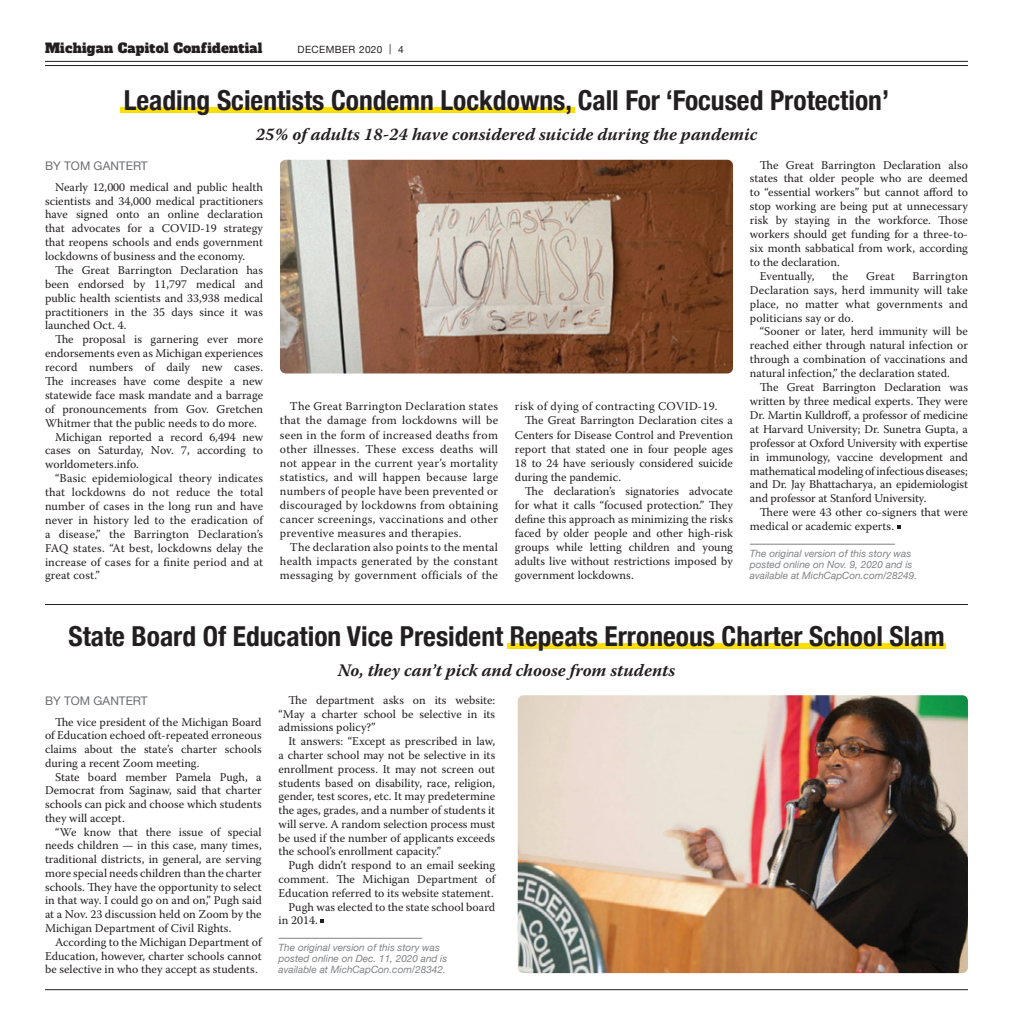
<style>
.page{position:relative;width:1013px;height:1035px;background:#fff}
.page>*{position:absolute;margin:0;border:0;box-sizing:border-box;transform-origin:0 0}
._2009HeadlineSUBZuri{font:700 condensed 27.5px "Helvetica Neue";color:#231f20}
.Subtitle{font:italic 700 17.5px "Warnock Pro";color:#231f20}
.t1{font:13.12px "Alfa Slab One";letter-spacing:.02em;color:#231f20}
.MainBody{font:11.88px/13.9px "Warnock Pro";color:#231f20;text-align:justify}
.MainBody-2{font:11.88px "Warnock Pro";letter-spacing:.02em;color:#231f20}
.Author{font:11.88px "Helvetica Neue";color:#6c6d70}
.Body-End{font:italic 10px/11.4px "Helvetica Neue";color:#808285}
.t2{font:10px "Helvetica Neue";letter-spacing:.04em;color:#231f20}
</style>
<div class="page">
<hr style="left:45px;top:61px;width:923px;height:1px;background:#231f20">
<hr style="left:45px;top:65px;width:923px;height:1px;background:#231f20">
<hr style="left:45px;top:989px;width:923px;height:1px;background:#231f20">
<div style="left:121px;top:107px;width:454px;height:6px;background:#ffdf01"></div>
<hr style="left:750px;top:544px;width:144px;height:1px;background:#808285">
<svg style="left:897px;top:525px;width:3px;height:4px"></svg>
<img style="left:518px;top:695px;width:450px;height:278px">
<img style="left:280px;top:160px;width:453px;height:213px">
<hr style="left:45px;top:604px;width:923px;height:1px;background:#231f20">
<hr style="left:278px;top:938px;width:144px;height:1px;background:#808285">
<svg style="left:320px;top:920px;width:4px;height:3px"></svg>
<div style="left:507px;top:643px;width:439px;height:6px;background:#ffdf01"></div>
<p class="t1" style="left:45px;top:37px;width:219px">Michigan Capitol Confidential</p>
<p class="t2" style="left:298px;top:42px;width:108px">DECEMBER 2020 | 4</p>
<p class="_2009HeadlineSUBZuri" style="left:124px;top:78px;width:766px">Leading Scientists Condemn Lockdowns, Call For ‘Focused Protection’</p>
<p class="Subtitle" style="left:256px;top:124px;width:503px">25% of adults 18-24 have considered suicide during the pandemic</p>
<p class="Author" style="left:45px;top:157px;width:104px">BY TOM GANTERT</p>
<p class="MainBody" style="left:45px;top:180px;width:219px;text-indent:10px">Nearly 12,000 medical and public health scientists and 34,000 medical practitioners have signed onto an online declaration that advocates for a COVID-19 strategy that reopens schools and ends government lockdowns of business and the economy.</p>
<p class="MainBody" style="left:45px;top:263px;width:219px;text-indent:10px">The Great Barrington Declaration has been endorsed by 11,797 medical and public health scientists and 33,938 medical practitioners in the 35 days since it was launched Oct. 4.</p>
<p class="MainBody" style="left:45px;top:332px;width:219px;text-indent:10px">The proposal is garnering ever more endorsements even as Michigan experiences record numbers of daily new cases.<br>The increases have come despite a new statewide face mask mandate and a barrage of pronouncements from Gov. Gretchen Whitmer that the public needs to do more.</p>
<p class="MainBody" style="left:45px;top:430px;width:219px;text-indent:10px">Michigan reported a record 6,494 new cases on Saturday, Nov. 7, according to worldometers.info.</p>
<p class="MainBody" style="left:45px;top:471px;width:220px;text-indent:10px">“Basic epidemiological theory indicates that lockdowns do not reduce the total number of cases in the long run and have never in history led to the eradication of a disease,” the Barrington Declaration’s FAQ states. “At best, lockdowns delay the increase of cases for a finite period and at great cost.”</p>
<p class="MainBody" style="left:750px;top:158px;width:220px;text-indent:10px">The Great Barrington Declaration also states that older people who are deemed to “essential workers” but cannot afford to stop working are being put at unnecessary risk by staying in the workforce. Those workers should get funding for a three-to&shy;six month sabbatical from work, according to the declaration.</p>
<p class="MainBody" style="left:760px;top:269px;width:56px">Eventually,</p>
<p class="MainBody" style="left:832px;top:269px;width:18px">the</p>
<p class="MainBody" style="left:866px;top:269px;width:30px">Great</p>
<p class="MainBody" style="left:750px;top:269px;width:219px;text-indent:163px">Barrington Declaration says, herd immunity will take place, no matter what governments and politicians say or do.</p>
<p class="MainBody" style="left:750px;top:324px;width:219px;text-indent:10px">“Sooner or later, herd immunity will be reached either through natural infection or through a combination of vaccinations and natural infection,” the declaration stated.</p>
<p class="MainBody" style="left:750px;top:380px;width:219px;text-indent:10px">The Great Barrington Declaration was written by three medical experts. They were Dr. Martin Kulldroff, a professor of medicine at Harvard University; Dr. Sunetra Gupta, a professor at Oxford University with expertise in immunology, vaccine development and mathematical modeling of infectious diseases; and Dr. Jay Bhattacharya, an epidemiologist and professor at Stanford University.</p>
<p class="MainBody" style="left:750px;top:505px;width:219px;text-indent:10px">There were 43 other co-signers that were medical or academic experts.</p>
<p class="Body-End" style="left:750px;top:548px;width:169px">The original version of this story was posted online on Nov. 9, 2020 and is available at MichCapCon.com/28249.</p>
<p class="MainBody" style="left:280px;top:399px;width:219px;text-indent:10px">The Great Barrington Declaration states that the damage from lockdowns will be seen in the form of increased deaths from other illnesses. These excess deaths will not appear in the current year’s mortality statistics, and will happen because large numbers of people have been prevented or discouraged by lockdowns from obtaining cancer screenings, vaccinations and other preventive measures and therapies.</p>
<p class="MainBody" style="left:280px;top:540px;width:219px;text-indent:10px">The declaration also points to the mental health impacts generated by the constant messaging by government officials of the</p>
<p class="MainBody-2" style="left:515px;top:399px;width:204px">risk of dying of contracting COVID-19.</p>
<p class="MainBody" style="left:515px;top:413px;width:219px;text-indent:10px">The Great Barrington Declaration cites a Centers for Disease Control and Prevention report that stated one in four people ages 18 to 24 have seriously considered suicide during the pandemic.</p>
<p class="MainBody" style="left:515px;top:484px;width:219px;text-indent:10px">The declaration’s signatories advocate for what it calls “focused protection.” They define this approach as minimizing the risks faced by older people and other high-risk groups while letting children and young adults live without restrictions imposed by government lockdowns.</p>
<p class="_2009HeadlineSUBZuri" style="left:68px;top:613px;width:877px">State Board Of Education Vice President Repeats Erroneous Charter School Slam</p>
<p class="Subtitle" style="left:338px;top:659px;width:339px">No, they can’t pick and choose from students</p>
<p class="Author" style="left:45px;top:692px;width:104px">BY TOM GANTERT</p>
<p class="MainBody" style="left:45px;top:715px;width:218px;text-indent:10px">The vice president of the Michigan Board of Education echoed oft-repeated erroneous claims about the state’s charter schools during a recent Zoom meeting.</p>
<p class="MainBody" style="left:45px;top:770px;width:218px;text-indent:10px">State board member Pamela Pugh, a Democrat from Saginaw, said that charter schools can pick and choose which students they will accept.</p>
<p class="MainBody" style="left:45px;top:825px;width:218px;text-indent:10px">“We know that there issue of special needs children — in this case, many times, traditional districts, in general, are serving more special needs children than the charter schools. They have the opportunity to select in that way. I could go on and on,” Pugh said at a Nov. 23 discussion held on Zoom by the Michigan Department of Civil Rights.</p>
<p class="MainBody" style="left:45px;top:935px;width:218px;text-indent:10px">According to the Michigan Department of Education, however, charter schools cannot be selective in who they accept as students.</p>
<p class="MainBody" style="left:278px;top:693px;width:218px;text-indent:10px">The department asks on its website: “May a charter school be selective in its admissions policy?”</p>
<p class="MainBody" style="left:278px;top:734px;width:218px;text-indent:10px">It answers: “Except as prescribed in law, a charter school may not be selective in its enrollment process. It may not screen out students based on disability, race, religion, gender, test scores, etc. It may predetermine the ages, grades, and a number of students it will serve. A random selection process must be used if the number of applicants exceeds the school’s enrollment capacity.”</p>
<p class="MainBody" style="left:278px;top:858px;width:218px;text-indent:10px">Pugh didn’t respond to an email seeking comment. The Michigan Department of Education referred to its website statement.</p>
<p class="MainBody" style="left:278px;top:900px;width:218px;text-indent:10px">Pugh was elected to the state school board in 2014.</p>
<p class="Body-End" style="left:278px;top:942px;width:170px">The original version of this story was posted online on Dec. 11, 2020 and is available at MichCapCon.com/28342.</p>
</div>
